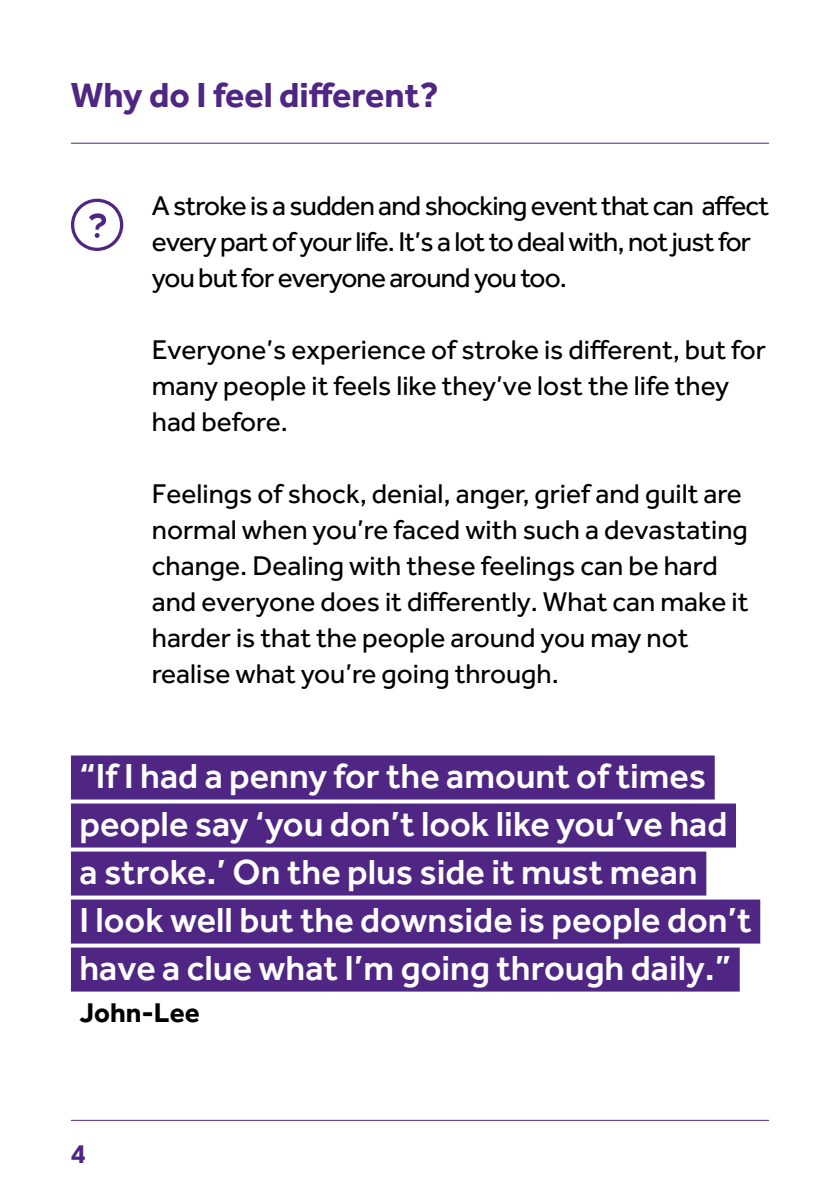
<style>
.page{position:relative;width:840px;height:1191px;background:#fff}
.page>*{position:absolute;margin:0;border:0;box-sizing:border-box;transform-origin:0 0}
.t1{font:500 36px/48px "Effra";color:#fff}
.t2{font:700 36px "Effra";color:#4f2683}
.t3{font:28px/36px "Effra";color:#000}
.t4{font:28px/36px "Effra";letter-spacing:-.03em;color:#000}
.t5{font:700 28px "Effra";color:#000}
.t6{font:700 28px "Effra";color:#4f2683}
</style>
<div class="page">
<hr style="left:71px;top:143px;width:697px;height:1px;background:#4f2683">
<hr style="left:71px;top:1119px;width:697px;height:1px;background:#4f2683">
<div style="left:71px;top:755px;width:643px;height:44px;background:#4f2683"></div>
<div style="left:71px;top:803px;width:664px;height:44px;background:#4f2683"></div>
<div style="left:71px;top:851px;width:635px;height:44px;background:#4f2683"></div>
<div style="left:71px;top:899px;width:688px;height:44px;background:#4f2683"></div>
<div style="left:71px;top:947px;width:668px;height:44px;background:#4f2683"></div>
<svg style="left:71px;top:199px;width:52px;height:52px"></svg>
<p class="t2" style="left:71px;top:73px;width:369px">Why do I feel different?</p>
<p class="t4" style="left:152px;top:187px;width:618px">A stroke is a sudden and shocking event that can affect every part of your life. It’s a lot to deal with, not just for you but for everyone around you too.</p>
<p class="t3" style="left:152px;top:331px;width:615px">Everyone’s experience of stroke is different, but for many people it feels like they’ve lost the life they had before.</p>
<p class="t3" style="left:152px;top:475px;width:598px">Feelings of shock, denial, anger, grief and guilt are normal when you’re faced with such a devastating change. Dealing with these feelings can be hard and everyone does it differently. What can make it harder is that the people around you may not realise what you’re going through.</p>
<p class="t1" style="left:79px;top:751px;width:673px">“If I had a penny for the amount of times people say ‘you don’t look like you’ve had a stroke.’ On the plus side it must mean<br>I look well but the downside is people don’t have a clue what I’m going through daily.”</p>
<p class="t5" style="left:79px;top:995px;width:122px">John-Lee</p>
<p class="t6" style="left:71px;top:1136px;width:17px">4</p>
</div>
